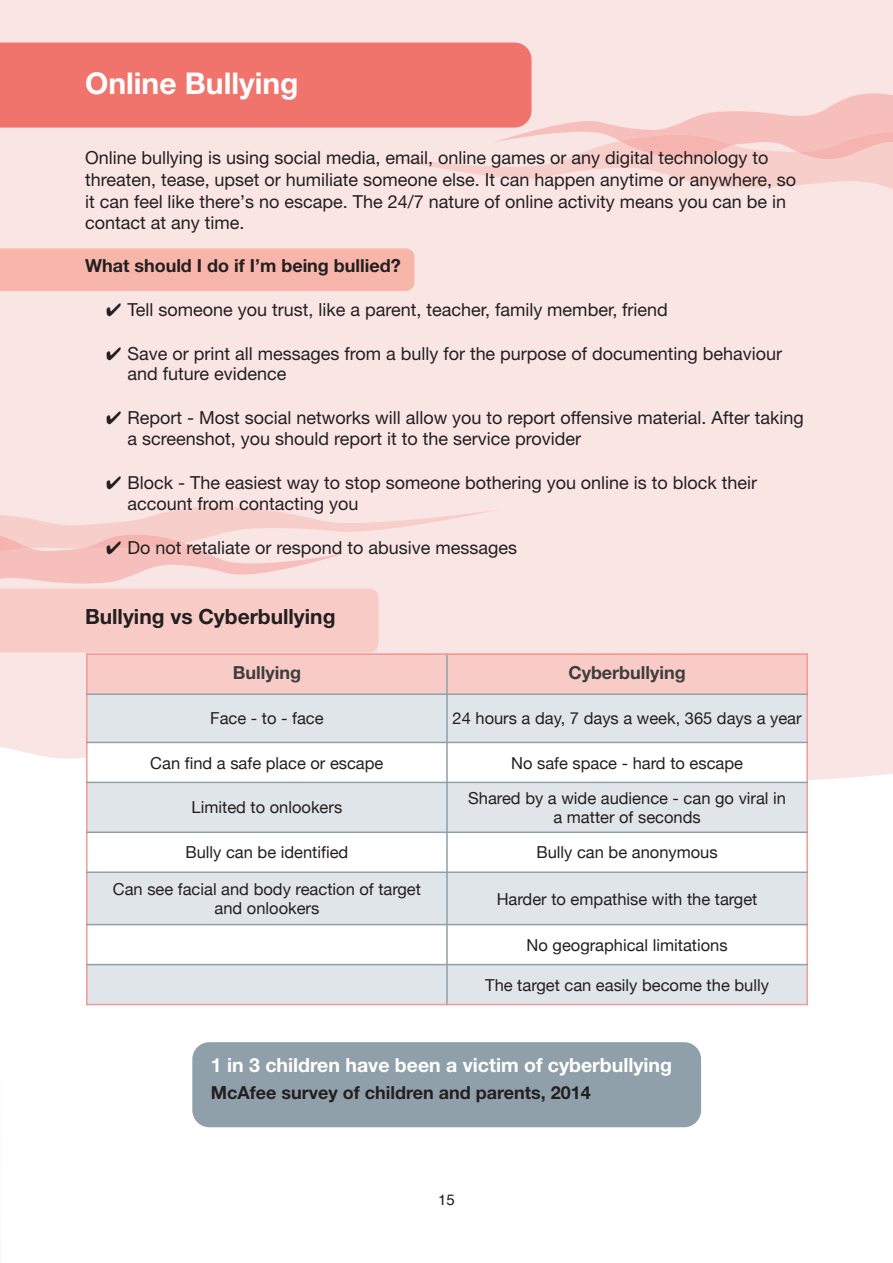
<style>
.page{position:relative;width:893px;height:1263px;background:#fae5e5}
.page>*{position:absolute;margin:0;border:0;box-sizing:border-box;transform-origin:0 0}
.t1{font:700 30px "Helvetica Neue";color:#fff}
.t2{font:700 21px "Helvetica Neue";color:#231f20}
.t3{font:700 19.5px "Helvetica Neue";color:#fff}
.t4{font:18px/21.6px "Helvetica Neue";color:#231f20}
.t5{font:700 18px "Helvetica Neue";color:#231f20}
.t6{font:700 18px "Helvetica Neue";color:#3e3e3f}
.t7{font:16.5px/19.5px "Helvetica Neue";color:#231f20;text-align:center}
.t8{font:15px "Helvetica";color:#231f20}
</style>
<div class="page">
<svg style="left:385px;top:93px;width:508px;height:96px"></svg>
<svg style="left:0;top:507px;width:495px;height:76px"></svg>
<div style="left:0;top:838px;width:893px;height:425px;background:#fff"></div>
<svg style="left:0;top:747px;width:893px;height:91px;fill:#fff"></svg>
<div style="left:0;top:248px;width:414px;height:43px;background:#f8b6aa"></div>
<div style="left:0;top:43px;width:531px;height:85px;background:#f0746c"></div>
<div style="left:192px;top:1042px;width:509px;height:85px;background:#90a0aa;border-radius:17px"></div>
<div style="left:86px;top:653px;width:361px;height:41px;background:#f9cbc6"></div>
<div style="left:447px;top:653px;width:361px;height:41px;background:#f9cbc6"></div>
<div style="left:86px;top:694px;width:361px;height:48px;background:#e0e5e9"></div>
<div style="left:447px;top:694px;width:361px;height:48px;background:#e0e5e9"></div>
<div style="left:86px;top:742px;width:361px;height:40px;background:#fff"></div>
<div style="left:447px;top:742px;width:361px;height:40px;background:#fff"></div>
<div style="left:86px;top:782px;width:361px;height:50px;background:#e0e5e9"></div>
<div style="left:447px;top:782px;width:361px;height:50px;background:#e0e5e9"></div>
<div style="left:86px;top:832px;width:361px;height:40px;background:#fff"></div>
<div style="left:447px;top:832px;width:361px;height:40px;background:#fff"></div>
<div style="left:86px;top:872px;width:361px;height:53px;background:#e0e5e9"></div>
<div style="left:447px;top:872px;width:361px;height:53px;background:#e0e5e9"></div>
<div style="left:86px;top:925px;width:361px;height:39px;background:#fff"></div>
<div style="left:447px;top:925px;width:361px;height:39px;background:#fff"></div>
<div style="left:86px;top:964px;width:361px;height:41px;background:#e0e5e9"></div>
<div style="left:447px;top:964px;width:361px;height:41px;background:#e0e5e9"></div>
<hr style="left:86px;top:653px;width:2px;height:352px;background:#f39b99">
<hr style="left:446px;top:653px;width:2px;height:352px;background:#90a0aa">
<hr style="left:806px;top:653px;width:2px;height:352px;background:#f39b99">
<hr style="left:86px;top:653px;width:722px;height:2px;background:#f39b99">
<hr style="left:86px;top:693px;width:722px;height:2px;background:#90a0aa">
<hr style="left:86px;top:742px;width:722px;height:1px;background:#90a0aa">
<hr style="left:86px;top:782px;width:722px;height:1px;background:#90a0aa">
<hr style="left:86px;top:831px;width:722px;height:2px;background:#90a0aa">
<hr style="left:86px;top:871px;width:722px;height:2px;background:#90a0aa">
<hr style="left:86px;top:924px;width:722px;height:1px;background:#90a0aa">
<hr style="left:86px;top:964px;width:722px;height:1px;background:#90a0aa">
<hr style="left:86px;top:1004px;width:722px;height:1px;background:#f39b99">
<div style="left:0;top:589px;width:378px;height:63px;background:#f9cbc6"></div>
<h1 class="t1" style="left:85px;top:72px;width:215px">Online Bullying</h1>
<p class="t4" style="left:85px;top:149px;width:713px">Online bullying is using social media, email, online games or any digital technology to threaten, tease, upset or humiliate someone else. It can happen anytime or anywhere, so it can feel like there’s no escape. The 24/7 nature of online activity means you can be in contact at any time.</p>
<p class="t5" style="left:85px;top:259px;width:317px">What should I do if I’m being bullied?</p>
<p class="t4" style="left:106px;top:301px;width:563px">✔ Tell someone you trust, like a parent, teacher, family member, friend</p>
<p class="t4" style="left:128px;top:344px;width:656px;line-height:20.9px;text-indent:-21px">✔ Save or print all messages from a bully for the purpose of documenting behaviour and future evidence</p>
<p class="t4" style="left:128px;top:409px;width:678px;line-height:20.9px;text-indent:-21px">✔ Report - Most social networks will allow you to report offensive material. After taking a screenshot, you should report it to the service provider</p>
<p class="t4" style="left:128px;top:474px;width:631px;line-height:20.9px;text-indent:-21px">✔ Block - The easiest way to stop someone bothering you online is to block their account from contacting you</p>
<p class="t4" style="left:106px;top:539px;width:412px">✔ Do not retaliate or respond to abusive messages</p>
<p class="t2" style="left:85px;top:609px;width:252px">Bullying vs Cyberbullying</p>
<p class="t6" style="left:233px;top:666px;width:70px">Bullying</p>
<p class="t6" style="left:568px;top:666px;width:119px">Cyberbullying</p>
<p class="t7" style="left:210px;top:708px;width:115px">Face - to - face</p>
<p class="t7" style="left:453px;top:708px;width:351px">24 hours a day, 7 days a week, 365 days a year</p>
<p class="t7" style="left:150px;top:753px;width:235px">Can find a safe place or escape</p>
<p class="t7" style="left:511px;top:753px;width:233px">No safe space - hard to escape</p>
<p class="t7" style="left:192px;top:797px;width:152px">Limited to onlookers</p>
<p class="t7" style="left:468px;top:788px;width:319px">Shared by a wide audience - can go viral in a matter of seconds</p>
<p class="t7" style="left:185px;top:842px;width:164px">Bully can be identified</p>
<p class="t7" style="left:536px;top:842px;width:183px">Bully can be anonymous</p>
<p class="t7" style="left:113px;top:879px;width:310px">Can see facial and body reaction of target and onlookers</p>
<p class="t7" style="left:497px;top:889px;width:262px">Harder to empathise with the target</p>
<p class="t7" style="left:527px;top:935px;width:203px">No geographical limitations</p>
<p class="t7" style="left:485px;top:975px;width:285px">The target can easily become the bully</p>
<p class="t3" style="left:211px;top:1058px;width:462px">1 in 3 children have been a victim of cyberbullying</p>
<p class="t5" style="left:211px;top:1086px;width:381px">McAfee survey of children and parents, 2014</p>
<p class="t8" style="left:438px;top:1193px;width:18px">15</p>
</div>
